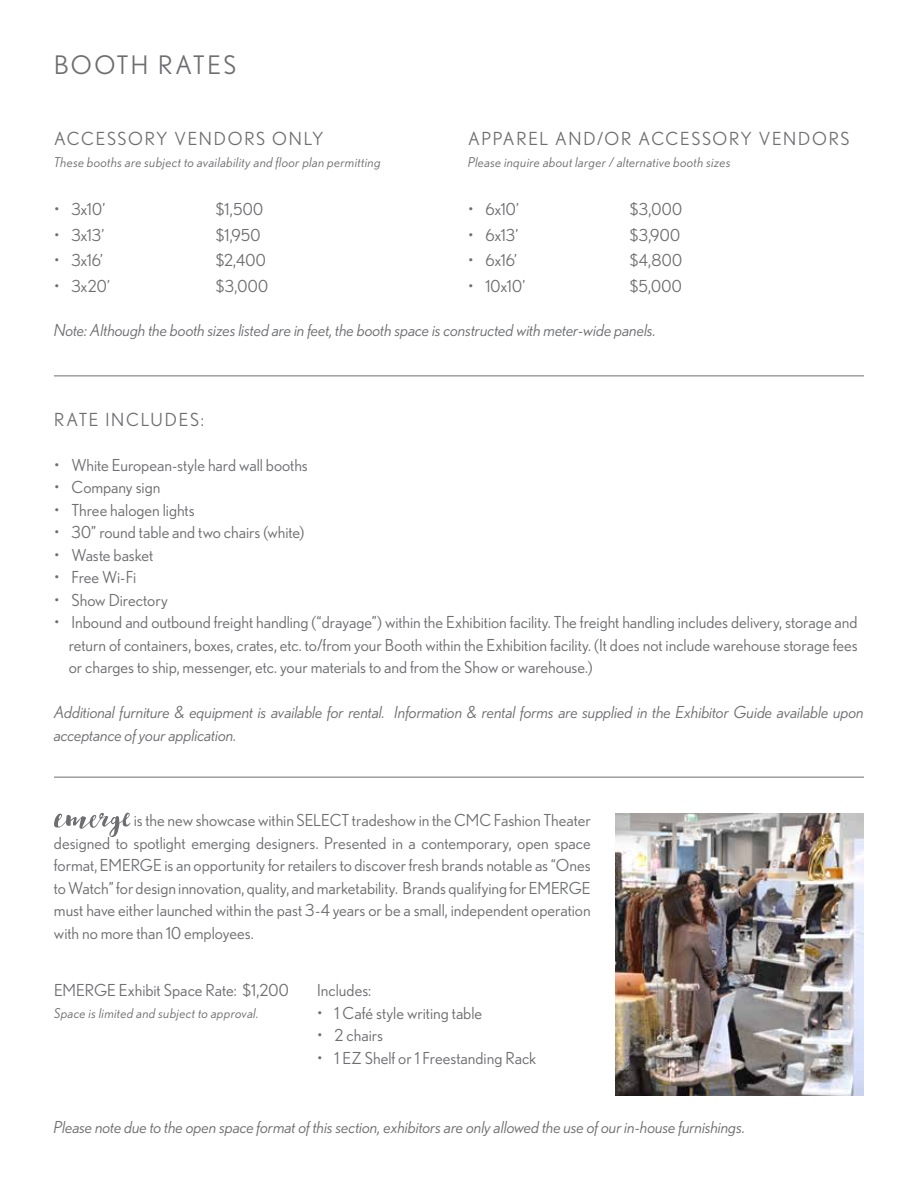
<style>
.page{position:relative;width:918px;height:1188px;background:#fff}
.page>*{position:absolute;margin:0;border:0;box-sizing:border-box;transform-origin:0 0}
.t1{font:25.5px "Nobel";letter-spacing:.09em;color:#6d6e71}
.t2{font:18px "Nobel";letter-spacing:.085em;color:#6d6e71}
.t3{font:16.5px/22.5px "Nobel";color:#6d6e71;text-align:justify}
.t4{font:italic 16.5px/22.5px "Nobel";letter-spacing:-.005em;color:#6d6e71}
.t5{font:italic 13.5px "Nobel";letter-spacing:.025em;color:#6d6e71}
</style>
<div class="page">
<hr style="left:54px;top:376px;width:810px;height:1px;background:#6d6e71">
<hr style="left:54px;top:777px;width:810px;height:1px;background:#6d6e71">
<svg style="left:54px;top:813px;width:77px;height:24px"></svg>
<img style="left:616px;top:814px;width:248px;height:281px">
<h1 class="t1" style="left:54px;top:51px;width:184px">BOOTH RATES</h1>
<p class="t2" style="left:54px;top:128px;width:270px">ACCESSORY VENDORS ONLY</p>
<p class="t5" style="left:54px;top:155px;width:328px">These booths are subject to availability and floor plan permitting</p>
<p class="t3" style="left:54px;top:198px;width:53px">• 3x10’</p>
<p class="t3" style="left:216px;top:198px;width:49px">$1,500</p>
<p class="t3" style="left:54px;top:224px;width:52px">• 3x13’</p>
<p class="t3" style="left:216px;top:224px;width:46px">$1,950</p>
<p class="t3" style="left:54px;top:249px;width:51px">• 3x16’</p>
<p class="t3" style="left:216px;top:249px;width:51px">$2,400</p>
<p class="t3" style="left:54px;top:275px;width:58px">• 3x20’</p>
<p class="t3" style="left:216px;top:275px;width:54px">$3,000</p>
<p class="t2" style="left:468px;top:128px;width:383px">APPAREL AND/OR ACCESSORY VENDORS</p>
<p class="t5" style="left:468px;top:155px;width:264px">Please inquire about larger / alternative booth sizes</p>
<p class="t3" style="left:468px;top:198px;width:53px">• 6x10’</p>
<p class="t3" style="left:630px;top:198px;width:54px">$3,000</p>
<p class="t3" style="left:468px;top:223px;width:52px">• 6x13’</p>
<p class="t3" style="left:630px;top:223px;width:52px">$3,900</p>
<p class="t3" style="left:468px;top:249px;width:51px">• 6x16’</p>
<p class="t3" style="left:630px;top:249px;width:54px">$4,800</p>
<p class="t3" style="left:468px;top:274px;width:59px">• 10x10’</p>
<p class="t3" style="left:630px;top:274px;width:53px">$5,000</p>
<p class="t4" style="left:54px;top:319px;width:604px">Note: Although the booth sizes listed are in feet, the booth space is constructed with meter-wide panels.</p>
<p class="t2" style="left:54px;top:409px;width:24px">Rate</p>
<p class="t2" style="left:105px;top:409px;width:13px">includes</p>
<p class="t2" style="left:201px;top:409px;width:5px">:</p>
<p class="t3" style="left:54px;top:454px;width:255px">• White European-style hard wall booths</p>
<p class="t3" style="left:54px;top:476px;width:108px">• Company sign</p>
<p class="t3" style="left:54px;top:499px;width:142px">• Three halogen lights</p>
<p class="t3" style="left:54px;top:521px;width:252px">• 30” round table and two chairs (white)</p>
<p class="t3" style="left:54px;top:544px;width:101px">• Waste basket</p>
<p class="t3" style="left:54px;top:566px;width:84px">• Free Wi-Fi</p>
<p class="t3" style="left:54px;top:589px;width:115px">• Show Directory</p>
<p class="t3" style="left:69px;top:611px;width:790px;text-indent:-15px">• Inbound and outbound freight handling (“drayage”) within the Exhibition facility. The freight handling includes delivery, storage and return of containers, boxes, crates, etc. to/from your Booth within the Exhibition facility. (It does not include warehouse storage fees or charges to ship, messenger, etc. your materials to and from the Show or warehouse.)</p>
<p class="t4" style="left:54px;top:701px;width:812px">Additional furniture &amp; equipment is available for rental. Information &amp; rental forms are supplied in the Exhibitor Guide available upon acceptance of your application.</p>
<p class="t3" style="left:54px;top:809px;width:538px;text-indent:80px">is the new showcase within SELECT tradeshow in the CMC Fashion Theater designed to spotlight emerging designers. Presented in a contemporary, open space format, EMERGE is an opportunity for retailers to discover fresh brands notable as “Ones to Watch” for design innovation, quality, and marketability. Brands qualifying for EMERGE must have either launched within the past 3-4 years or be a small, independent operation with no more than 10 employees.</p>
<p class="t3" style="left:54px;top:979px;width:236px">EMERGE Exhibit Space Rate: $1,200</p>
<p class="t5" style="left:54px;top:1006px;width:206px">Space is limited and subject to approval.</p>
<p class="t3" style="left:317px;top:979px;width:55px">Includes:</p>
<p class="t3" style="left:317px;top:1001px;width:166px">• 1 Café style writing table</p>
<p class="t3" style="left:317px;top:1024px;width:67px">• 2 chairs</p>
<p class="t3" style="left:317px;top:1046px;width:221px">• 1 EZ Shelf or 1 Freestanding Rack</p>
<p class="t4" style="left:54px;top:1116px;width:693px">Please note due to the open space format of this section, exhibitors are only allowed the use of our in-house furnishings.</p>
</div>
